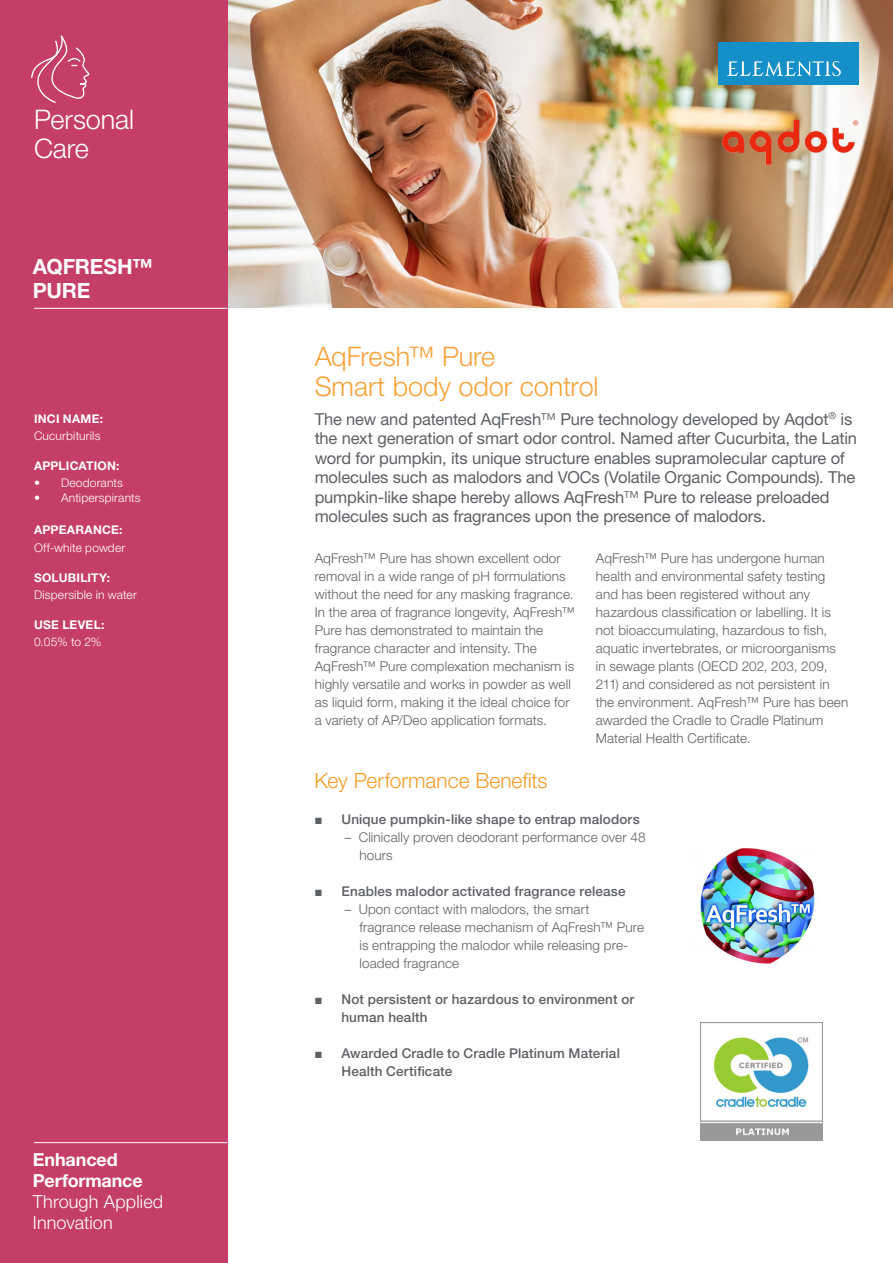
<style>
.page{position:relative;width:893px;height:1263px;background:#fff}
.page>*{position:absolute;margin:0;border:0;box-sizing:border-box;transform-origin:0 0}
.Title_18_20_Light{font:300 27px "Helvetica Neue LT Std";letter-spacing:-.005em;color:#f9a33a}
.Business_Unit_Title{font:300 27px/29.2px "Helvetica Neue LT Std";letter-spacing:-.005em;color:#fff}
.Copy_9_12_Light{font:300 21px "Helvetica Neue LT Std";color:#f89c27}
.Banner_Subtite_14_16{font:700 21px "Helvetica Neue LT Std";letter-spacing:-.01em;color:#fff}
.Footer_12_14_Light_T{font:300 18px/21px "Helvetica Neue LT Std";letter-spacing:.01em;color:#fff}
.Footer_12_14_Bold_Tr{font:700 18px/21px "Helvetica Neue LT Std";letter-spacing:-.01em;color:#fff}
.Standfirst_11_13_Rom{font:16.5px/19.5px "Helvetica Neue LT Std";letter-spacing:-.01em;color:#5d6064}
.Copy_9_12_Light-2{font:300 13.5px/18px "Helvetica Neue LT Std";letter-spacing:.01em;color:#5d6064}
.t1{font:500 13.5px/18px "Helvetica Neue LT Std";letter-spacing:.01em;color:#5d6064}
.Address_Copy_8_10_Li{font:300 12px "Helvetica Neue LT Std";letter-spacing:.015em;color:#fff}
.Address_Copy_Title_8{font:700 12px "Helvetica Neue LT Std";letter-spacing:.02em;color:#fff}
.s1{font-weight:300}
.s2{font-family:"Arial";font-weight:400}
</style>
<div class="page">
<img style="left:227px;top:0;width:666px;height:308px">
<div style="left:0;top:0;width:227px;height:1263px;background:#c53e67"></div>
<hr style="left:34px;top:308px;width:193px;height:1px;background:#fff">
<hr style="left:34px;top:1142px;width:193px;height:1px;background:#fff">
<svg style="left:31px;top:35px;width:59px;height:68px"></svg>
<img style="left:723px;top:118px;width:136px;height:47px">
<div style="left:719px;top:43px;width:140px;height:42px;background:#158fc7"></div>
<svg style="left:727px;top:61px;width:114px;height:16px"></svg>
<img style="left:700px;top:1023px;width:122px;height:118px">
<img style="left:700px;top:848px;width:115px;height:116px">
<p class="Business_Unit_Title" style="left:34px;top:104px;width:102px">Personal<br>Care</p>
<p class="Banner_Subtite_14_16" style="left:33px;top:253px;width:121px">AQFRESH™</p>
<p class="Banner_Subtite_14_16" style="left:33px;top:277px;width:59px">PURE</p>
<p class="Address_Copy_Title_8" style="left:34px;top:411px;width:71px">INCI NAME:</p>
<p class="Address_Copy_8_10_Li" style="left:34px;top:428px;width:68px">Cucurbiturils</p>
<p class="Address_Copy_Title_8" style="left:34px;top:458px;width:87px">APPLICATION:</p>
<p class="Address_Copy_8_10_Li" style="left:34px;top:476px;width:90px">• Deodorants</p>
<p class="Address_Copy_8_10_Li" style="left:34px;top:491px;width:108px">• Antiperspirants</p>
<p class="Address_Copy_Title_8" style="left:34px;top:523px;width:90px">APPEARANCE:</p>
<p class="Address_Copy_8_10_Li" style="left:34px;top:540px;width:93px">Off-white powder</p>
<p class="Address_Copy_Title_8" style="left:34px;top:570px;width:78px">SOLUBILITY:</p>
<p class="Address_Copy_8_10_Li" style="left:34px;top:587px;width:104px">Dispersible in water</p>
<p class="Address_Copy_Title_8" style="left:34px;top:617px;width:72px">USE LEVEL:</p>
<p class="Address_Copy_8_10_Li" style="left:34px;top:634px;width:69px">0.05% to 2%</p>
<p class="Footer_12_14_Bold_Tr" style="left:33px;top:1149px;width:111px">Enhanced<br>Performance</p>
<p class="Footer_12_14_Light_T" style="left:33px;top:1191px;width:132px">Through Applied<br>Innovation</p>
<p class="Title_18_20_Light" style="left:315px;top:340px;width:182px">AqFresh™ Pure</p>
<p class="Title_18_20_Light" style="left:315px;top:370px;width:285px">Smart body odor control</p>
<p class="Standfirst_11_13_Rom" style="left:315px;top:409px;width:544px">The new and patented AqFresh<span class="s1">™</span> Pure technology developed by Aqdot<sup>®</sup> is the next generation of smart odor control. Named after Cucurbita, the Latin word for pumpkin, its unique structure enables supramolecular capture of molecules such as malodors and VOCs (Volatile Organic Compounds). The pumpkin-like shape hereby allows AqFresh<span class="s1">™</span> Pure to release preloaded molecules such as fragrances upon the presence of malodors.</p>
<p class="Copy_9_12_Light-2" style="left:315px;top:549px;width:262px">AqFresh™ Pure has shown excellent odor removal in a wide range of pH formulations without the need for any masking fragrance.<br>In the area of fragrance longevity, AqFresh™ Pure has demonstrated to maintain the fragrance character and intensity. The AqFresh™ Pure complexation mechanism is highly versatile and works in powder as well as liquid form, making it the ideal choice for a variety of AP/Deo application formats.</p>
<p class="Copy_9_12_Light-2" style="left:596px;top:549px;width:254px">AqFresh™ Pure has undergone human health and environmental safety testing and has been registered without any hazardous classification or labelling. It is not bioaccumulating, hazardous to fish, aquatic invertebrates, or microorganisms in sewage plants (OECD 202, 203, 209, 211) and considered as not persistent in the environment. AqFresh™ Pure has been awarded the Cradle to Cradle Platinum Material Health Certificate.</p>
<p class="Copy_9_12_Light" style="left:314px;top:767px;width:235px">Key Performance Benefits</p>
<p class="t1" style="left:314px;top:810px;width:327px"><span class="s2">■</span> Unique pumpkin-like shape to entrap malodors</p>
<p class="Copy_9_12_Light-2" style="left:344px;top:828px;width:303px">– Clinically proven deodorant performance over 48</p>
<p class="Copy_9_12_Light-2" style="left:359px;top:846px;width:35px">hours</p>
<p class="t1" style="left:314px;top:882px;width:313px"><span class="s2">■</span> Enables malodor activated fragrance release</p>
<p class="Copy_9_12_Light-2" style="left:344px;top:900px;width:247px">– Upon contact with malodors, the smart</p>
<p class="Copy_9_12_Light-2" style="left:359px;top:918px;width:286px">fragrance release mechanism of AqFresh™ Pure</p>
<p class="Copy_9_12_Light-2" style="left:359px;top:936px;width:270px">is entrapping the malodor while releasing pre-</p>
<p class="Copy_9_12_Light-2" style="left:359px;top:954px;width:101px">loaded fragrance</p>
<p class="t1" style="left:341px;top:990px;width:294px;text-indent:-27px"><span class="s2">■</span> Not persistent or hazardous to environment or human health</p>
<p class="t1" style="left:341px;top:1044px;width:280px;text-indent:-27px"><span class="s2">■</span> Awarded Cradle to Cradle Platinum Material<br>Health Certificate</p>
</div>
